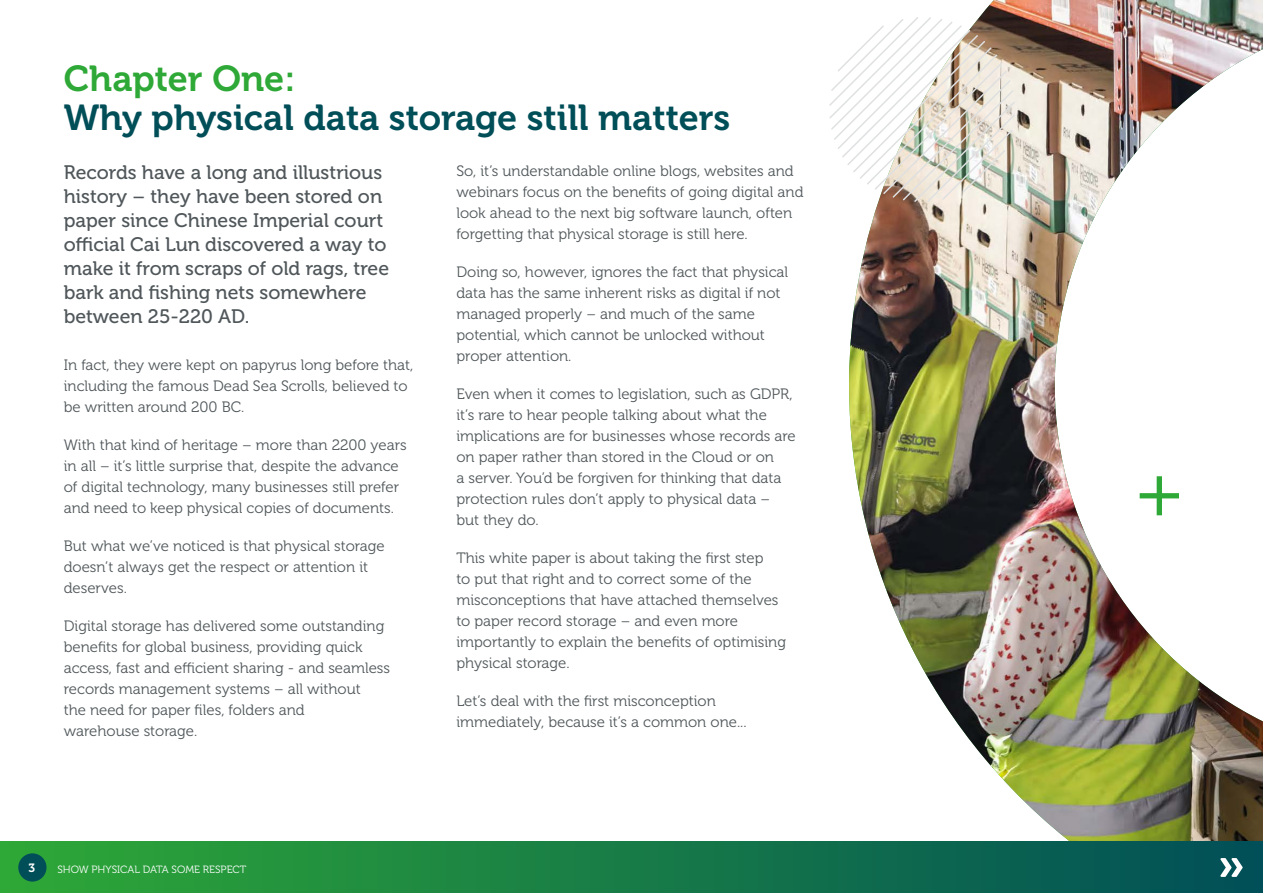
<style>
.page{position:relative;width:1263px;height:893px;background:#fff}
.page>*{position:absolute;margin:0;border:0;box-sizing:border-box;transform-origin:0 0}
.t1{font:36px "Museo 700";color:#004e58}
.t2{font:36px "Museo 700";color:#2ea836}
.t3{font:19.5px/24px "Museo 500";color:#50575a}
.t4{font:15px/21px "Museo 300";color:#50575a}
.t5{font:12px "Museo 700";color:#fff}
.t6{font:10.5px "Museo 300";color:#fff}
</style>
<div class="page">
<img style="left:849px;top:0;width:414px;height:842px">
<svg style="left:829px;top:17px;width:186px;height:185px"></svg>
<svg style="left:1140px;top:476px;width:39px;height:39px"></svg>
<div style="left:0;top:842px;width:1263px;height:51px;background:linear-gradient(to right,#2fa836,#004f58)"></div>
<div style="left:18px;top:853px;width:29px;height:29px;background:#004e58;border-radius:50%"></div>
<svg style="left:1220px;top:858px;width:22px;height:19px"></svg>
<h1 class="t2" style="left:64px;top:58px;width:233px">Chapter One:</h1>
<h1 class="t1" style="left:64px;top:97px;width:668px">Why physical data storage still matters</h1>
<h2 class="t3" style="left:64px;top:161px;width:327px">Records have a long and illustrious history – they have been stored on paper since Chinese Imperial court official Cai Lun discovered a way to make it from scraps of old rags, tree bark and fishing nets somewhere between 25-220 AD.</h2>
<p class="t4" style="left:64px;top:354px;width:351px">In fact, they were kept on papyrus long before that, including the famous Dead Sea Scrolls, believed to be written around 200 BC.</p>
<p class="t4" style="left:64px;top:434px;width:344px">With that kind of heritage – more than 2200 years in all – it’s little surprise that, despite the advance of digital technology, many businesses still prefer and need to keep physical copies of documents.</p>
<p class="t4" style="left:64px;top:535px;width:322px">But what we’ve noticed is that physical storage doesn’t always get the respect or attention it deserves.</p>
<p class="t4" style="left:64px;top:615px;width:328px">Digital storage has delivered some outstanding benefits for global business, providing quick access, fast and efficient sharing - and seamless records management systems – all without<br>the need for paper files, folders and<br>warehouse storage.</p>
<p class="t4" style="left:456px;top:161px;width:349px">So, it’s understandable online blogs, websites and webinars focus on the benefits of going digital and look ahead to the next big software launch, often forgetting that physical storage is still here.</p>
<p class="t4" style="left:456px;top:262px;width:333px">Doing so, however, ignores the fact that physical data has the same inherent risks as digital if not managed properly – and much of the same potential, which cannot be unlocked without proper attention.</p>
<p class="t4" style="left:456px;top:384px;width:341px">Even when it comes to legislation, such as GDPR, it’s rare to hear people talking about what the implications are for businesses whose records are on paper rather than stored in the Cloud or on<br>a server. You’d be forgiven for thinking that data protection rules don’t apply to physical data – but they do.</p>
<p class="t4" style="left:456px;top:548px;width:331px">This white paper is about taking the first step<br>to put that right and to correct some of the misconceptions that have attached themselves to paper record storage – and even more importantly to explain the benefits of optimising physical storage.</p>
<p class="t4" style="left:456px;top:691px;width:292px">Let’s deal with the first misconception immediately, because it’s a common one...</p>
<p class="t5" style="left:28px;top:861px;width:8px">3</p>
<p class="t6" style="left:57px;top:864px;width:190px">SHOW PHYSICAL DATA SOME RESPECT</p>
</div>
